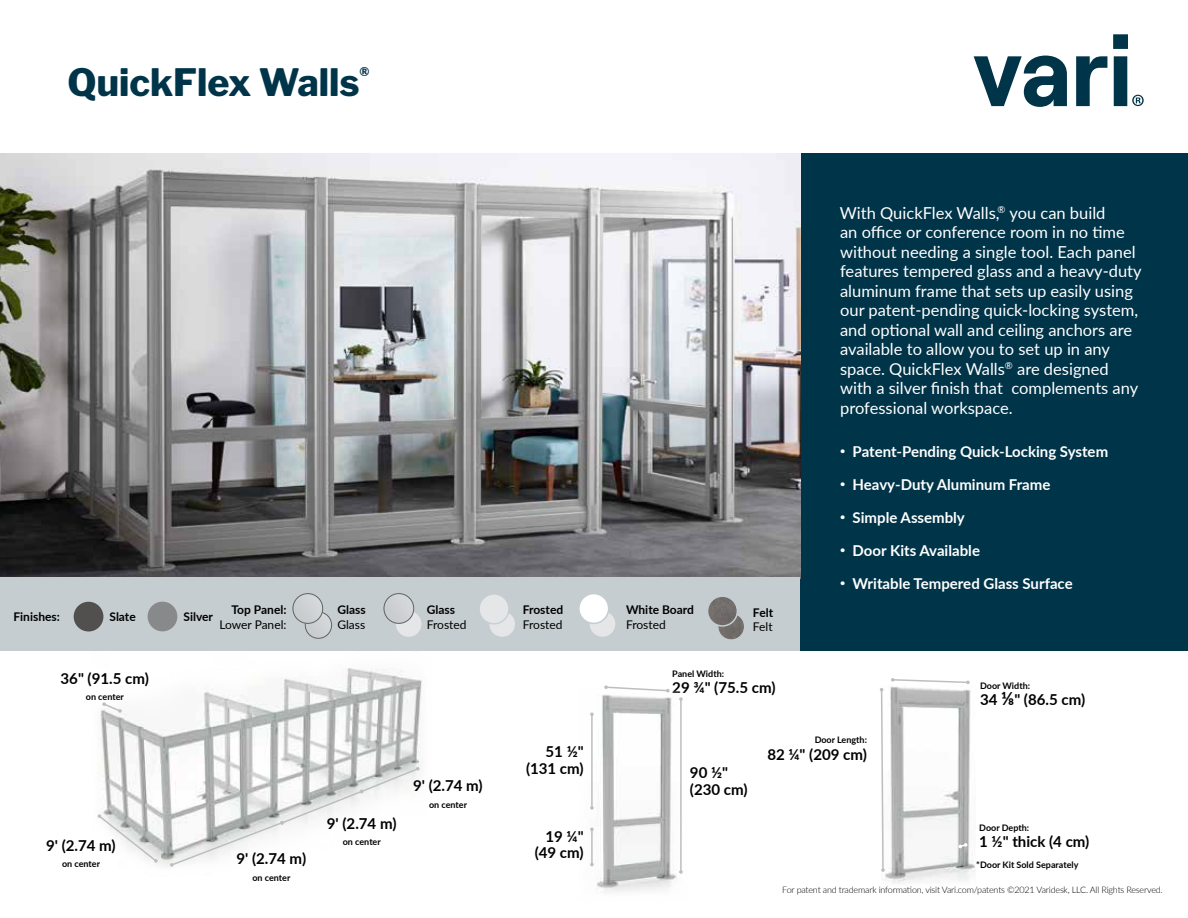
<style>
.page{position:relative;width:1188px;height:918px;background:#fff}
.page>*{position:absolute;margin:0;border:0;box-sizing:border-box;transform-origin:0 0}
.t1{font:800 37.5px "Libre Franklin";color:#003449}
.Body_Copy{font:16.5px/19.5px "Lato";color:#fff}
.t2{font:700 15px "Lato";color:#000}
.Icon_Description{font:700 15px "Lato";color:#fff}
.t3{font:800 12.3px "Lato";color:#003449}
.Icon_Description-2{font:700 12px "Lato";color:#000}
.Icon_Description-3{font:12px "Lato";color:#000}
.t4{font:700 9px "Lato";color:#000}
.t5{font:300 9px "Lato";letter-spacing:-.02em;color:#000}
.s1{font-size:18px}
</style>
<div class="page">
<div style="left:752px;top:153px;width:436px;height:498px;background:#003449"></div>
<svg style="left:974px;top:56px;width:93px;height:51px"></svg>
<svg style="left:1076px;top:56px;width:31px;height:50px"></svg>
<svg style="left:1113px;top:34px;width:31px;height:72px"></svg>
<img style="left:100px;top:668px;width:322px;height:199px">
<img style="left:591px;top:692px;width:86px;height:201px">
<svg style="left:604px;top:685px;width:66px;height:7px"></svg>
<hr style="left:680px;top:699px;width:2px;height:173px;background:#bcbec0">
<svg style="left:102px;top:702px;width:20px;height:11px"></svg>
<img style="left:0;top:153px;width:800px;height:426px">
<div style="left:0;top:578px;width:799px;height:73px;background:#c6cdd1"></div>
<div style="left:148px;top:602px;width:29px;height:29px;background:#88898b;border-radius:50%"></div>
<img style="left:305px;top:612px;width:27px;height:26px;border-radius:13px">
<div style="left:305px;top:612px;width:27px;height:26px;border:1px solid #5f6062;border-radius:50%"></div>
<img style="left:293px;top:594px;width:30px;height:29px;border-radius:15px">
<div style="left:293px;top:593px;width:30px;height:31px;border:1px solid #5f6062;border-radius:50%"></div>
<div style="left:396px;top:611px;width:25px;height:26px;background:#e4e6e8;border-radius:50%"></div>
<img style="left:384px;top:594px;width:30px;height:29px;border-radius:15px">
<div style="left:384px;top:593px;width:30px;height:31px;border:1px solid #5f6062;border-radius:50%"></div>
<svg style="left:489px;top:613px;width:26px;height:24px"></svg>
<div style="left:479px;top:594px;width:30px;height:30px;background:#e4e6e8;border-radius:50%"></div>
<div style="left:478px;top:593px;width:32px;height:32px;border:2px solid #c6cdd1;border-radius:50%"></div>
<div style="left:590px;top:611px;width:25px;height:26px;background:#e4e6e8;border-radius:50%"></div>
<div style="left:579px;top:594px;width:30px;height:29px;background:#fff;border-radius:50%"></div>
<div style="left:578px;top:593px;width:31px;height:31px;border:2px solid #c6cdd1;border-radius:50%"></div>
<div style="left:74px;top:602px;width:29px;height:30px;background:#51504f;border-radius:50%"></div>
<img style="left:718px;top:614px;width:26px;height:25px;border-radius:13px">
<img style="left:708px;top:596px;width:29px;height:30px;border-radius:15px">
<div style="left:707px;top:595px;width:31px;height:32px;border:2px solid #c6cdd1;border-radius:50%"></div>
<svg style="left:97px;top:814px;width:61px;height:49px"></svg>
<svg style="left:170px;top:767px;width:250px;height:100px"></svg>
<hr style="left:591px;top:714px;width:2px;height:94px;background:#bcbec0">
<hr style="left:591px;top:829px;width:2px;height:36px;background:#bcbec0">
<svg style="left:891px;top:678px;width:79px;height:6px"></svg>
<img style="left:884px;top:686px;width:91px;height:197px">
<svg style="left:880px;top:688px;width:5px;height:184px"></svg>
<svg style="left:958px;top:843px;width:9px;height:5px"></svg>
<p class="t1" style="left:68px;top:60px;width:294px">QuickFlex Walls</p>
<p class="t3" style="left:360px;top:62px;width:12px">®</p>
<p class="Icon_Description-2" style="left:232px;top:601px;width:56px">Top Panel:</p>
<p class="Icon_Description-3" style="left:219px;top:616px;width:69px">Lower Panel:</p>
<p class="Icon_Description-2" style="left:337px;top:601px;width:30px">Glass</p>
<p class="Icon_Description-3" style="left:337px;top:616px;width:29px">Glass</p>
<p class="Icon_Description-2" style="left:427px;top:601px;width:30px">Glass</p>
<p class="Icon_Description-3" style="left:427px;top:616px;width:41px">Frosted</p>
<p class="Icon_Description-2" style="left:523px;top:601px;width:42px">Frosted</p>
<p class="Icon_Description-3" style="left:523px;top:616px;width:41px">Frosted</p>
<p class="Icon_Description-2" style="left:626px;top:601px;width:69px">White Board</p>
<p class="Icon_Description-3" style="left:626px;top:616px;width:41px">Frosted</p>
<p class="Icon_Description-2" style="left:14px;top:608px;width:48px">Finishes:</p>
<p class="Icon_Description-2" style="left:110px;top:608px;width:28px">Slate</p>
<p class="Icon_Description-2" style="left:753px;top:604px;width:22px">Felt</p>
<p class="Icon_Description-3" style="left:753px;top:618px;width:21px">Felt</p>
<p class="Icon_Description-2" style="left:183px;top:608px;width:31px">Silver</p>
<p class="t2" style="left:61px;top:667px;width:90px">36" (91.5 cm)</p>
<p class="t4" style="left:86px;top:690px;width:39px">on center</p>
<p class="t4" style="left:672px;top:667px;width:53px">Panel Width:</p>
<p class="t2" style="left:672px;top:677px;width:105px">29 ¾" (75.5 cm)</p>
<p class="Body_Copy" style="left:840px;top:202px;width:303px">With QuickFlex Walls,<sup>®</sup> you can build<br>an office or conference room in no time without needing a single tool. Each panel features tempered glass and a heavy-duty aluminum frame that sets up easily using our patent-pending quick-locking system, and optional wall and ceiling anchors are available to allow you to set up in any space. QuickFlex Walls<sup>®</sup> are designed with a silver finish that complements any professional workspace.</p>
<p class="Icon_Description" style="left:840px;top:440px;width:270px"><sup>•</sup> Patent-Pending Quick-Locking System</p>
<p class="Icon_Description" style="left:840px;top:473px;width:212px"><sup>•</sup> Heavy-Duty Aluminum Frame</p>
<p class="Icon_Description" style="left:840px;top:506px;width:126px"><sup>•</sup> Simple Assembly</p>
<p class="Icon_Description" style="left:840px;top:539px;width:141px"><sup>•</sup> Door Kits Available</p>
<p class="Icon_Description" style="left:840px;top:572px;width:234px"><sup>•</sup> Writable Tempered Glass Surface</p>
<p class="t4" style="left:980px;top:679px;width:51px">Door Width:</p>
<p class="t2" style="left:980px;top:689px;width:107px">34 <span class="s1">⅛</span>" (86.5 cm)</p>
<p class="t2" style="left:46px;top:834px;width:71px">9' (2.74 m)</p>
<p class="t4" style="left:62px;top:857px;width:39px">on center</p>
<p class="t2" style="left:237px;top:848px;width:71px">9' (2.74 m)</p>
<p class="t4" style="left:252px;top:871px;width:39px">on center</p>
<p class="t2" style="left:327px;top:812px;width:71px">9' (2.74 m)</p>
<p class="t4" style="left:343px;top:835px;width:39px">on center</p>
<p class="t2" style="left:413px;top:775px;width:71px">9' (2.74 m)</p>
<p class="t4" style="left:429px;top:798px;width:39px">on center</p>
<p class="t2" style="left:546px;top:741px;width:40px">51 ½"</p>
<p class="t2" style="left:526px;top:757px;width:59px">(131 cm)</p>
<p class="t2" style="left:545px;top:825px;width:40px">19 ¼"</p>
<p class="t2" style="left:535px;top:842px;width:50px">(49 cm)</p>
<p class="t2" style="left:690px;top:762px;width:40px">90 ½"</p>
<p class="t2" style="left:690px;top:778px;width:59px">(230 cm)</p>
<p class="t4" style="left:815px;top:734px;width:54px">Door Length:</p>
<p class="t2" style="left:767px;top:743px;width:101px">82 ¼" (209 cm)</p>
<p class="t4" style="left:979px;top:821px;width:51px">Door Depth:</p>
<p class="t2" style="left:979px;top:831px;width:112px">1 ½" thick (4 cm)</p>
<p class="t4" style="left:976px;top:858px;width:104px">*Door Kit Sold Separately</p>
<p class="t5" style="left:782px;top:883px;width:382px">For patent and trademark information, visit Vari.com/patents ©2021 Varidesk, LLC. All Rights Reserved.</p>
</div>
